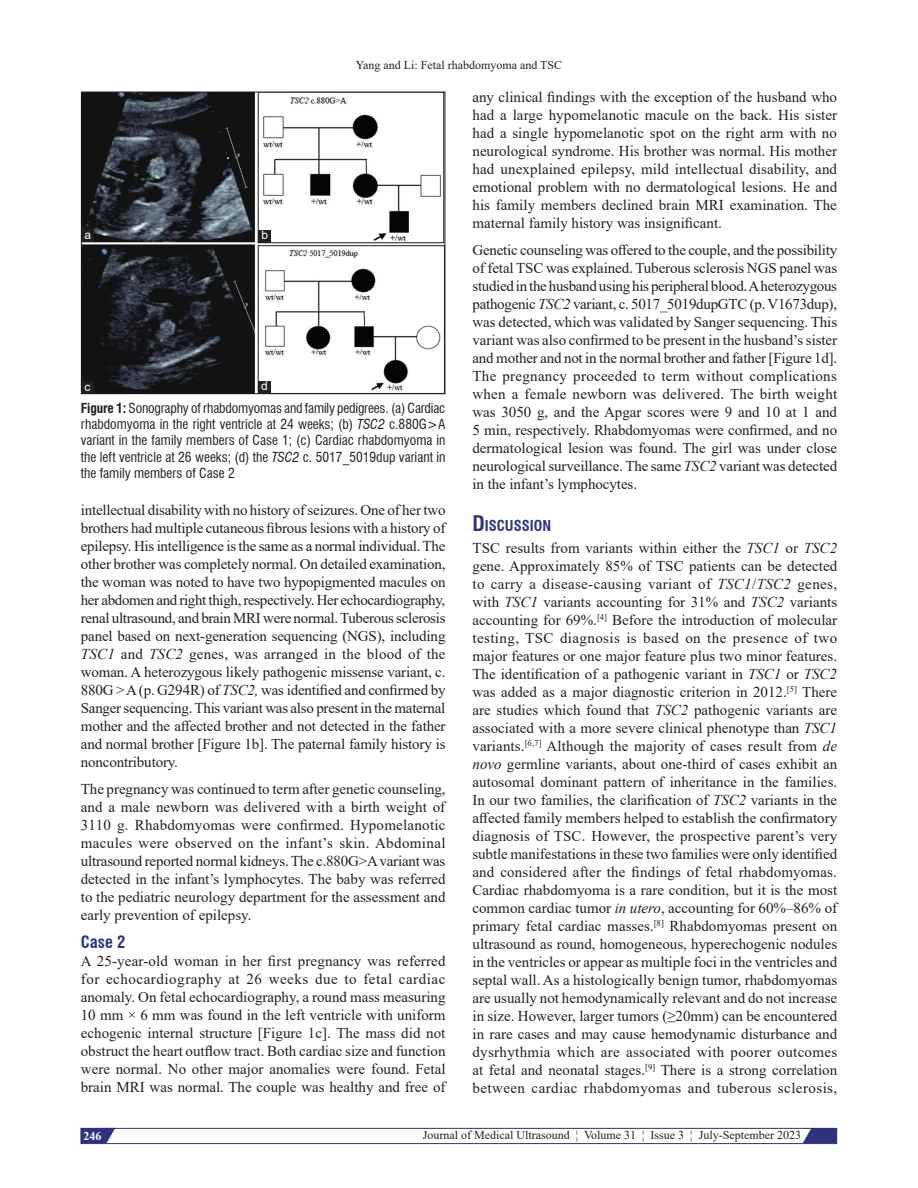
<style>
.page{position:relative;width:918px;height:1188px;background:#fff}
.page>*{position:absolute;margin:0;border:0;box-sizing:border-box;transform-origin:0 0}
.t1{font:700 condensed 16.5px "Swiss 721 BT";color:#2f337f}
.TX{font:15px/18px "Times New Roman";color:#231f20;text-align:justify}
.t2{font:700 condensed 14.7px "Swiss 721 BT";color:#2f337f}
.FGC{font:condensed 13.5px/16.2px "Swiss 721 BT";color:#231f20;text-align:justify}
.t3{font:12px "Times New Roman";color:#231f20}
.LABEL{font:12px "Arial";color:#fff}
.t4{font:700 12px "Times New Roman";color:#fff}
.s1{font-weight:700}
.s2{font-style:italic}
.s3{font-size:21px}
</style>
<div class="page">
<svg style="left:81px;top:1128px;width:757px;height:16px"></svg>
<img style="left:83px;top:94px;width:360px;height:298px">
<div style="left:81px;top:92px;width:364px;height:302px;border:1px solid #231f20"></div>
<div style="left:259px;top:230px;width:12px;height:12px;background:#231f20"></div>
<div style="left:81px;top:381px;width:13px;height:13px;background:#231f20"></div>
<div style="left:258px;top:381px;width:13px;height:13px;background:#231f20"></div>
<div style="left:81px;top:229px;width:13px;height:13px;background:#231f20"></div>
<p class="t3" style="left:356px;top:56px;width:208px">Yang and Li: Fetal rhabdomyoma and TSC</p>
<p class="LABEL" style="left:84px;top:226px;width:8px">a</p>
<p class="LABEL" style="left:262px;top:227px;width:8px">b</p>
<p class="LABEL" style="left:85px;top:378px;width:7px">c</p>
<p class="LABEL" style="left:261px;top:378px;width:8px">d</p>
<p class="FGC" style="left:81px;top:400px;width:366px"><span class="s1">Figure 1:</span> Sonography of rhabdomyomas and family pedigrees. (a) Cardiac rhabdomyoma in the right ventricle at 24 weeks; (b) <span class="s2">TSC2</span> c.880G&gt;A variant in the family members of Case 1; (c) Cardiac rhabdomyoma in the left ventricle at 26 weeks; (d) the <span class="s2">TSC2</span> c. 5017_5019dup variant in the family members of Case 2</p>
<p class="TX" style="left:81px;top:501px;width:366px">intellectual disability with no history of seizures. One of her two brothers had multiple cutaneous fibrous lesions with a history of epilepsy. His intelligence is the same as a normal individual. The other brother was completely normal. On detailed examination, the woman was noted to have two hypopigmented macules on her abdomen and right thigh, respectively. Her echocardiography, renal ultrasound, and brain MRI were normal. Tuberous sclerosis panel based on next‑generation sequencing (NGS), including <span class="s2">TSC1</span> and <span class="s2">TSC2</span> genes, was arranged in the blood of the woman. A heterozygous likely pathogenic missense variant, c.<br>880G &gt;A(p. G294R) of <span class="s2">TSC2,</span> was identified and confirmed by Sanger sequencing. This variant was also present in the maternal mother and the affected brother and not detected in the father and normal brother [Figure 1b]. The paternal family history is noncontributory.</p>
<p class="TX" style="left:81px;top:779px;width:366px">The pregnancy was continued to term after genetic counseling, and a male newborn was delivered with a birth weight of 3110 g. Rhabdomyomas were confirmed. Hypomelanotic macules were observed on the infant’s skin. Abdominal ultrasound reported normal kidneys. The c.880G&gt;A variant was detected in the infant’s lymphocytes. The baby was referred to the pediatric neurology department for the assessment and early prevention of epilepsy.</p>
<h2 class="t1" style="left:81px;top:932px;width:46px">Case 2</h2>
<p class="TX" style="left:81px;top:951px;width:366px">A 25‑year‑old woman in her first pregnancy was referred for echocardiography at 26 weeks due to fetal cardiac anomaly. On fetal echocardiography, a round mass measuring 10 mm × 6 mm was found in the left ventricle with uniform echogenic internal structure [Figure 1c]. The mass did not obstruct the heart outflow tract. Both cardiac size and function were normal. No other major anomalies were found. Fetal brain MRI was normal. The couple was healthy and free of</p>
<p class="TX" style="left:472px;top:88px;width:366px">any clinical findings with the exception of the husband who had a large hypomelanotic macule on the back. His sister had a single hypomelanotic spot on the right arm with no neurological syndrome. His brother was normal. His mother had unexplained epilepsy, mild intellectual disability, and emotional problem with no dermatological lesions. He and his family members declined brain MRI examination. The maternal family history was insignificant.</p>
<p class="TX" style="left:472px;top:240px;width:366px">Genetic counseling was offered to the couple, and the possibility of fetal TSC was explained. Tuberous sclerosis NGS panel was studied in the husband using his peripheral blood. Aheterozygous pathogenic <span class="s2">TSC2</span> variant, c. 5017_5019dupGTC (p. V1673dup), was detected, which was validated by Sanger sequencing. This variant was also confirmed to be present in the husband’s sister and mother and not in the normal brother and father [Figure 1d].<br>The pregnancy proceeded to term without complications when a female newborn was delivered. The birth weight was 3050 g, and the Apgar scores were 9 and 10 at 1 and 5 min, respectively. Rhabdomyomas were confirmed, and no dermatological lesion was found. The girl was under close neurological surveillance. The same <span class="s2">TSC2</span> variant was detected in the infant’s lymphocytes.</p>
<h1 class="t2" style="left:472px;top:517px;width:80px"><span class="s3">D</span>ISCUSSION</h1>
<p class="TX" style="left:472px;top:539px;width:366px">TSC results from variants within either the <span class="s2">TSC1</span> or <span class="s2">TSC2 </span>gene. Approximately 85% of TSC patients can be detected to carry a disease‑causing variant of <span class="s2">TSC1</span>/<span class="s2">TSC2</span> genes, with <span class="s2">TSC1</span> variants accounting for 31% and <span class="s2">TSC2</span> variants accounting for 69%.<sup>[4]</sup> Before the introduction of molecular testing, TSC diagnosis is based on the presence of two major features or one major feature plus two minor features.<br>The identification of a pathogenic variant in <span class="s2">TSC1</span> or <span class="s2">TSC2 </span>was added as a major diagnostic criterion in 2012.<sup>[5]</sup> There are studies which found that <span class="s2">TSC2</span> pathogenic variants are associated with a more severe clinical phenotype than <span class="s2">TSC1 </span>variants.<sup>[6,7]</sup> Although the majority of cases result from <span class="s2">de novo</span> germline variants, about one‑third of cases exhibit an autosomal dominant pattern of inheritance in the families.<br>In our two families, the clarification of <span class="s2">TSC2</span> variants in the affected family members helped to establish the confirmatory diagnosis of TSC. However, the prospective parent’s very subtle manifestations in these two families were only identified and considered after the findings of fetal rhabdomyomas.<br>Cardiac rhabdomyoma is a rare condition, but it is the most common cardiac tumor <span class="s2">in utero</span>, accounting for 60%–86% of primary fetal cardiac masses.<sup>[8]</sup> Rhabdomyomas present on ultrasound as round, homogeneous, hyperechogenic nodules in the ventricles or appear as multiple foci in the ventricles and septal wall. As a histologically benign tumor, rhabdomyomas are usually not hemodynamically relevant and do not increase in size. However, larger tumors (≥20mm) can be encountered in rare cases and may cause hemodynamic disturbance and dysrhythmia which are associated with poorer outcomes at fetal and neonatal stages.<sup>[9]</sup> There is a strong correlation between cardiac rhabdomyomas and tuberous sclerosis,</p>
<p class="t4" style="left:84px;top:1127px;width:19px">246</p>
<p class="t3" style="left:423px;top:1127px;width:380px">Journal of Medical Ultrasound ¦ Volume 31 ¦ Issue 3 ¦ July-September 2023</p>
</div>
